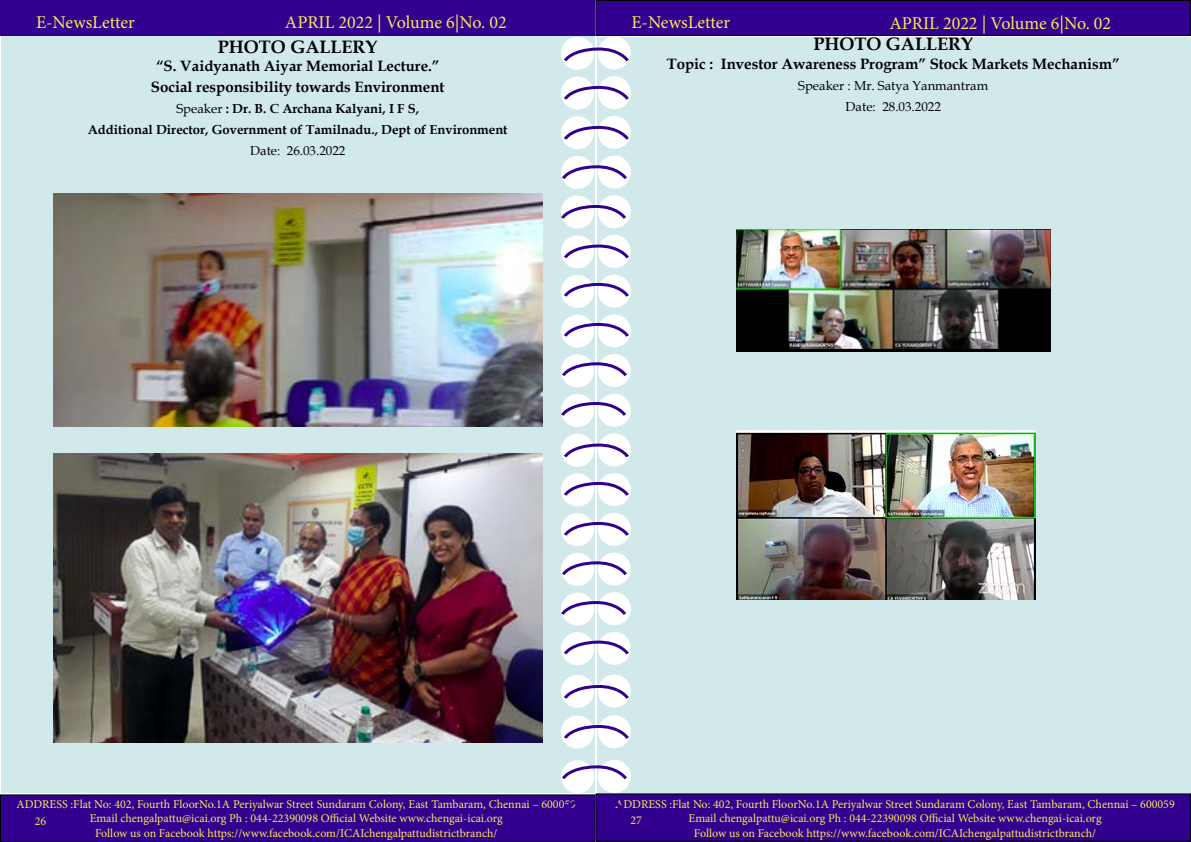
<style>
.page{position:relative;width:1191px;height:842px;background:#fff}
.page>*{position:absolute;margin:0;border:0;box-sizing:border-box;transform-origin:0 0}
.t1{font:18px "Minion Pro";color:#fce85d}
.t2{font:700 18px "Book Antiqua";color:#000}
.t3{font:700 15px/21px "Book Antiqua";color:#000;text-align:center}
.t4{font:700 13px/21px "Book Antiqua";color:#000;text-align:center}
.t5{font:13px/21px "Book Antiqua";color:#000;text-align:center}
.t6{font:12px/14.4px "Minion Pro";color:#fce85d;text-align:center}
.s1{font-weight:400}
</style>
<div class="page">
<div style="left:1px;top:36px;width:593px;height:757px;background:#d2e9ec"></div>
<div style="left:597px;top:37px;width:593px;height:757px;background:#d2e9ec"></div>
<div style="left:0;top:0;width:595px;height:36px;background:#32008f"></div>
<div style="left:596px;top:0;width:594px;height:36px;background:#32008f"></div>
<div style="left:595px;top:0;width:595px;height:36px;border:1px solid #000"></div>
<div style="left:596px;top:794px;width:594px;height:47px;background:#32008f"></div>
<div style="left:595px;top:793px;width:596px;height:49px;border:1px solid #000"></div>
<div style="left:598px;top:36px;width:33px;height:34px;background:#fff;border-radius:50%"></div>
<div style="left:561px;top:37px;width:33px;height:33px;background:#fff;border-radius:50%"></div>
<div style="left:598px;top:76px;width:33px;height:33px;background:#fff;border-radius:50%"></div>
<div style="left:561px;top:77px;width:33px;height:33px;background:#fff;border-radius:50%"></div>
<div style="left:598px;top:116px;width:33px;height:33px;background:#fff;border-radius:50%"></div>
<div style="left:561px;top:116px;width:33px;height:33px;background:#fff;border-radius:50%"></div>
<div style="left:598px;top:156px;width:33px;height:33px;background:#fff;border-radius:50%"></div>
<div style="left:561px;top:156px;width:33px;height:33px;background:#fff;border-radius:50%"></div>
<div style="left:598px;top:195px;width:33px;height:33px;background:#fff;border-radius:50%"></div>
<div style="left:561px;top:196px;width:33px;height:33px;background:#fff;border-radius:50%"></div>
<div style="left:598px;top:235px;width:33px;height:33px;background:#fff;border-radius:50%"></div>
<div style="left:561px;top:235px;width:33px;height:33px;background:#fff;border-radius:50%"></div>
<div style="left:598px;top:275px;width:33px;height:33px;background:#fff;border-radius:50%"></div>
<div style="left:561px;top:275px;width:33px;height:33px;background:#fff;border-radius:50%"></div>
<div style="left:598px;top:314px;width:33px;height:33px;background:#fff;border-radius:50%"></div>
<div style="left:561px;top:315px;width:33px;height:33px;background:#fff;border-radius:50%"></div>
<div style="left:598px;top:354px;width:33px;height:33px;background:#fff;border-radius:50%"></div>
<div style="left:561px;top:354px;width:33px;height:33px;background:#fff;border-radius:50%"></div>
<div style="left:598px;top:394px;width:33px;height:33px;background:#fff;border-radius:50%"></div>
<div style="left:561px;top:394px;width:33px;height:33px;background:#fff;border-radius:50%"></div>
<div style="left:598px;top:433px;width:33px;height:33px;background:#fff;border-radius:50%"></div>
<div style="left:561px;top:434px;width:33px;height:33px;background:#fff;border-radius:50%"></div>
<div style="left:598px;top:473px;width:33px;height:33px;background:#fff;border-radius:50%"></div>
<div style="left:561px;top:473px;width:33px;height:33px;background:#fff;border-radius:50%"></div>
<div style="left:598px;top:513px;width:33px;height:33px;background:#fff;border-radius:50%"></div>
<div style="left:561px;top:513px;width:33px;height:33px;background:#fff;border-radius:50%"></div>
<div style="left:598px;top:552px;width:33px;height:33px;background:#fff;border-radius:50%"></div>
<div style="left:561px;top:553px;width:33px;height:33px;background:#fff;border-radius:50%"></div>
<div style="left:598px;top:592px;width:33px;height:33px;background:#fff;border-radius:50%"></div>
<div style="left:561px;top:592px;width:33px;height:33px;background:#fff;border-radius:50%"></div>
<div style="left:598px;top:632px;width:33px;height:33px;background:#fff;border-radius:50%"></div>
<div style="left:561px;top:632px;width:33px;height:33px;background:#fff;border-radius:50%"></div>
<div style="left:598px;top:674px;width:33px;height:33px;background:#fff;border-radius:50%"></div>
<div style="left:561px;top:675px;width:33px;height:33px;background:#fff;border-radius:50%"></div>
<div style="left:598px;top:715px;width:33px;height:33px;background:#fff;border-radius:50%"></div>
<div style="left:561px;top:715px;width:33px;height:34px;background:#fff;border-radius:50%"></div>
<div style="left:598px;top:760px;width:33px;height:33px;background:#fff;border-radius:50%"></div>
<div style="left:561px;top:760px;width:33px;height:33px;background:#fff;border-radius:50%"></div>
<svg style="left:562px;top:45px;width:68px;height:19px"></svg>
<svg style="left:562px;top:441px;width:68px;height:19px"></svg>
<svg style="left:562px;top:242px;width:68px;height:19px"></svg>
<svg style="left:562px;top:638px;width:68px;height:19px"></svg>
<svg style="left:562px;top:84px;width:68px;height:18px"></svg>
<svg style="left:562px;top:480px;width:68px;height:18px"></svg>
<svg style="left:562px;top:281px;width:68px;height:18px"></svg>
<svg style="left:562px;top:683px;width:68px;height:18px"></svg>
<svg style="left:562px;top:124px;width:68px;height:18px"></svg>
<svg style="left:562px;top:520px;width:68px;height:18px"></svg>
<svg style="left:562px;top:321px;width:68px;height:18px"></svg>
<svg style="left:562px;top:723px;width:68px;height:18px"></svg>
<svg style="left:561px;top:163px;width:68px;height:18px"></svg>
<svg style="left:561px;top:559px;width:68px;height:18px"></svg>
<svg style="left:561px;top:360px;width:68px;height:18px"></svg>
<svg style="left:561px;top:763px;width:67px;height:18px"></svg>
<svg style="left:561px;top:203px;width:65px;height:18px"></svg>
<svg style="left:561px;top:599px;width:65px;height:18px"></svg>
<svg style="left:561px;top:400px;width:67px;height:18px"></svg>
<div style="left:0;top:794px;width:628px;height:48px;background:#32008f"></div>
<img style="left:53px;top:193px;width:490px;height:233px">
<img style="left:53px;top:453px;width:490px;height:289px">
<img style="left:736px;top:229px;width:314px;height:123px">
<img style="left:736px;top:430px;width:299px;height:169px">
<h1 class="t1" style="left:36px;top:10px;width:100px">E-NewsLetter</h1>
<h1 class="t1" style="left:285px;top:10px;width:223px">APRIL 2022 | Volume 6|No. 02</h1>
<h1 class="t2" style="left:218px;top:35px;width:161px">PHOTO GALLERY</h1>
<p class="t3" style="left:151px;top:56px;width:295px">“S. Vaidyanath Aiyar Memorial Lecture.”<br>Social responsibility towards Environment</p>
<p class="t4" style="left:88px;top:98px;width:421px"><span class="s1">Speaker</span> : Dr. B. C Archana Kalyani, I F S,<br>Additional Director, Government of Tamilnadu., Dept of Environment</p>
<p class="t5" style="left:250px;top:140px;width:97px">Date: 26.03.2022</p>
<h1 class="t1" style="left:631px;top:10px;width:100px">E-NewsLetter</h1>
<h1 class="t1" style="left:889px;top:11px;width:223px">APRIL 2022 | Volume 6|No. 02</h1>
<h1 class="t2" style="left:813px;top:32px;width:161px">PHOTO GALLERY</h1>
<p class="t3" style="left:666px;top:53px;width:454px">Topic : Investor Awareness Program” Stock Markets Mechanism”</p>
<p class="t5" style="left:798px;top:75px;width:191px">Speaker : Mr. Satya Yanmantram<br>Date: 28.03.2022</p>
<p class="t6" style="left:16px;top:797px;width:561px">ADDRESS :Flat No: 402, Fourth FloorNo.1A Periyalwar Street Sundaram Colony, East Tambaram, Chennai – 600059<br>Email chengalpattu@icai.org Ph : 044-22390098 Official Website www.chengai-icai.org<br>Follow us on Facebook https://www.facebook.com/ICAIchengalpattudistrictbranch/</p>
<p class="t6" style="left:35px;top:814px;width:13px">26</p>
<p class="t6" style="left:615px;top:797px;width:561px">ADDRESS :Flat No: 402, Fourth FloorNo.1A Periyalwar Street Sundaram Colony, East Tambaram, Chennai – 600059<br>Email chengalpattu@icai.org Ph : 044-22390098 Official Website www.chengai-icai.org<br>Follow us on Facebook https://www.facebook.com/ICAIchengalpattudistrictbranch/</p>
<p class="t6" style="left:630px;top:813px;width:13px">27</p>
</div>
